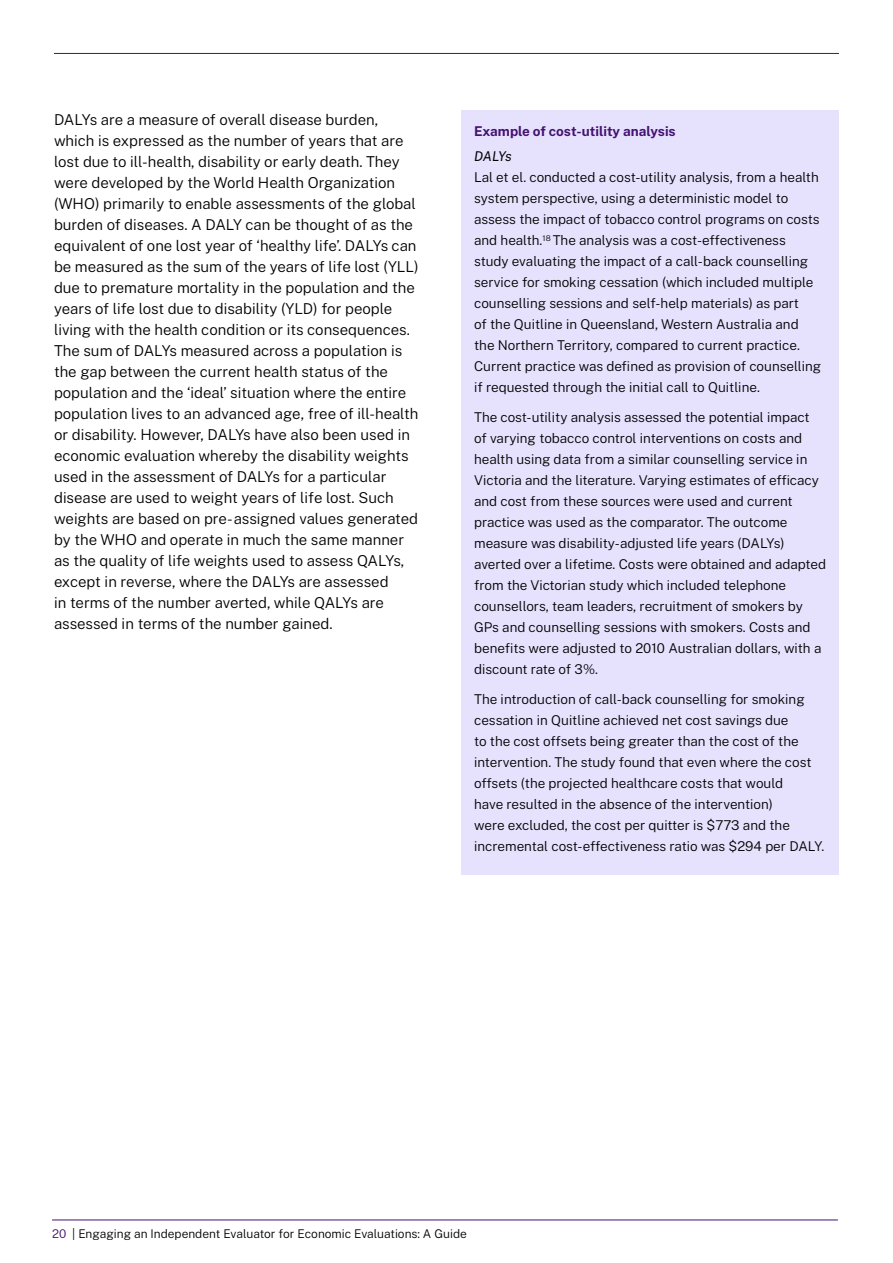
<style>
.page{position:relative;width:893px;height:1263px;background:#fff}
.page>*{position:absolute;margin:0;border:0;box-sizing:border-box;transform-origin:0 0}
.t1{font:300 15px/21px "Public Sans";color:#000}
.t2{font:300 13.5px/21px "Public Sans";color:#000}
.t3{font:700 13.5px "Public Sans";color:#441170}
.t4{font:italic 13.5px "Public Sans";letter-spacing:-.05em;color:#000}
.t5{font:300 12px "Public Sans";color:#000}
.s1{color:#441170}
</style>
<div class="page">
<hr style="left:52px;top:1220px;width:786px;height:1px;background:#441170">
<div style="left:461px;top:111px;width:378px;height:764px;background:#e6e1fd"></div>
<hr style="left:54px;top:53px;width:785px;height:1px;background:#46276e">
<p class="t1" style="left:54px;top:108px;width:366px">DALYs are a measure of overall disease burden, which is expressed as the number of years that are lost due to ill-health, disability or early death. They were developed by the World Health Organization (WHO) primarily to enable assessments of the global burden of diseases. A DALY can be thought of as the equivalent of one lost year of ‘healthy life’. DALYs can be measured as the sum of the years of life lost (YLL) due to premature mortality in the population and the years of life lost due to disability (YLD) for people living with the health condition or its consequences.<br>The sum of DALYs measured across a population is the gap between the current health status of the population and the ‘ideal’ situation where the entire population lives to an advanced age, free of ill-health or disability. However, DALYs have also been used in economic evaluation whereby the disability weights used in the assessment of DALYs for a particular disease are used to weight years of life lost. Such weights are based on pre-assigned values generated by the WHO and operate in much the same manner as the quality of life weights used to assess QALYs, except in reverse, where the DALYs are assessed<br>in terms of the number averted, while QALYs are assessed in terms of the number gained.</p>
<p class="t3" style="left:474px;top:121px;width:203px">Example of cost-utility analysis</p>
<p class="t4" style="left:474px;top:147px;width:39px">DALYs</p>
<p class="t2" style="left:474px;top:166px;width:349px">Lal et el. conducted a cost-utility analysis, from a health system perspective, using a deterministic model to assess the impact of tobacco control programs on costs and health.<sup>18</sup> The analysis was a cost-effectiveness study evaluating the impact of a call-back counselling service for smoking cessation (which included multiple counselling sessions and self-help materials) as part<br>of the Quitline in Queensland, Western Australia and the Northern Territory, compared to current practice.<br>Current practice was defined as provision of counselling if requested through the initial call to Quitline.</p>
<p class="t2" style="left:474px;top:406px;width:354px">The cost-utility analysis assessed the potential impact<br>of varying tobacco control interventions on costs and health using data from a similar counselling service in Victoria and the literature. Varying estimates of efficacy and cost from these sources were used and current practice was used as the comparator. The outcome measure was disability-adjusted life years (DALYs) averted over a lifetime. Costs were obtained and adapted from the Victorian study which included telephone counsellors, team leaders, recruitment of smokers by GPs and counselling sessions with smokers. Costs and benefits were adjusted to 2010 Australian dollars, with a discount rate of 3%.</p>
<p class="t2" style="left:474px;top:688px;width:352px">The introduction of call-back counselling for smoking cessation in Quitline achieved net cost savings due<br>to the cost offsets being greater than the cost of the intervention. The study found that even where the cost offsets (the projected healthcare costs that would<br>have resulted in the absence of the intervention)<br>were excluded, the cost per quitter is $773 and the incremental cost-effectiveness ratio was $294 per DALY.</p>
<p class="t5" style="left:52px;top:1225px;width:416px"><span class="s1">20</span> | Engaging an Independent Evaluator for Economic Evaluations: A Guide</p>
</div>
